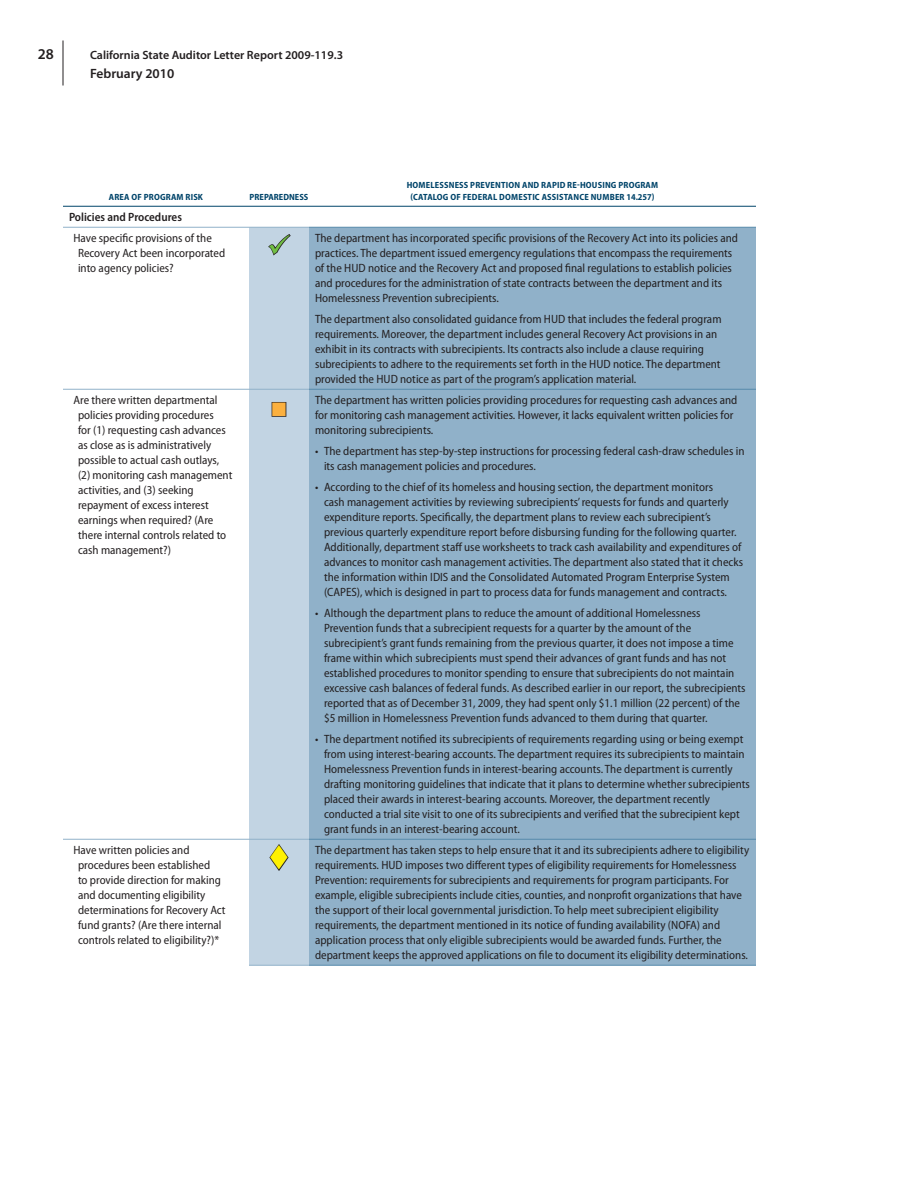
<style>
.page{position:relative;width:918px;height:1188px;background:#fff}
.page>*{position:absolute;margin:0;border:0;box-sizing:border-box;transform-origin:0 0}
.t1{font:600 15px "Myriad Pro";color:#231f20}
.t2{font:600 13.5px "Myriad Pro";color:#231f20}
.table_text{font:semi-condensed 12px/15px "Myriad Pro";color:#231f20}
.t3{font:600 12px "Myriad Pro";color:#231f20}
.table_text-2{font:600 semi-condensed 12px "Myriad Pro";color:#231f20}
.table_heads{font:700 semi-condensed 9px/12px "Myriad Pro";letter-spacing:.02em;color:#00446a;text-align:center}
</style>
<div class="page">
<hr style="left:63px;top:40px;width:1px;height:46px;background:#231f20">
<div style="left:249px;top:228px;width:60px;height:737px;background:#c2d4e3"></div>
<div style="left:309px;top:228px;width:447px;height:737px;background:#90b1c9"></div>
<hr style="left:63px;top:227px;width:186px;height:1px;background:#90b1c9">
<hr style="left:63px;top:389px;width:186px;height:1px;background:#90b1c9">
<hr style="left:63px;top:839px;width:186px;height:1px;background:#90b1c9">
<hr style="left:249px;top:227px;width:60px;height:1px;background:#90b1c9">
<hr style="left:249px;top:389px;width:60px;height:1px;background:#90b1c9">
<hr style="left:249px;top:839px;width:60px;height:1px;background:#90b1c9">
<hr style="left:249px;top:965px;width:60px;height:1px;background:#90b1c9">
<hr style="left:309px;top:227px;width:447px;height:1px;background:#568aab">
<hr style="left:309px;top:389px;width:447px;height:1px;background:#568aab">
<hr style="left:309px;top:839px;width:447px;height:1px;background:#568aab">
<hr style="left:309px;top:965px;width:447px;height:1px;background:#568aab">
<hr style="left:63px;top:206px;width:186px;height:1px;background:#00446a">
<hr style="left:249px;top:206px;width:60px;height:1px;background:#00446a">
<hr style="left:309px;top:206px;width:447px;height:1px;background:#00446a">
<div style="left:272px;top:402px;width:14px;height:15px;border:2px solid #231f20"></div>
<svg style="left:267px;top:233px;width:25px;height:24px"></svg>
<svg style="left:272px;top:402px;width:14px;height:14px"></svg>
<svg style="left:268px;top:843px;width:22px;height:29px"></svg>
<p class="t1" style="left:38px;top:44px;width:18px">28</p>
<p class="t3" style="left:90px;top:47px;width:255px">California State Auditor Letter Report 2009-119.3</p>
<p class="t2" style="left:90px;top:65px;width:86px">February 2010</p>
<p class="table_heads" style="left:109px;top:191px;width:96px">AREA OF PROGRAM RISK</p>
<p class="table_heads" style="left:250px;top:191px;width:60px">PREPAREDNESS</p>
<p class="table_heads" style="left:407px;top:179px;width:253px">HOMELESSNESS PREVENTION AND RAPID RE‑HOUSING PROGRAM (CATALOG OF FEDERAL DOMESTIC ASSISTANCE NUMBER 14.257)</p>
<p class="table_text-2" style="left:69px;top:211px;width:114px">Policies and Procedures</p>
<p class="table_text" style="left:78px;top:231px;width:149px;text-indent:-4px">Have specific provisions of the<br>Recovery Act been incorporated into agency policies?</p>
<p class="table_text" style="left:315px;top:231px;width:425px">The department has incorporated specific provisions of the Recovery Act into its policies and practices. The department issued emergency regulations that encompass the requirements of the HUD notice and the Recovery Act and proposed final regulations to establish policies and procedures for the administration of state contracts between the department and its Homelessness Prevention subrecipients.</p>
<p class="table_text" style="left:315px;top:312px;width:408px">The department also consolidated guidance from HUD that includes the federal program requirements. Moreover, the department includes general Recovery Act provisions in an exhibit in its contracts with subrecipients. Its contracts also include a clause requiring subrecipients to adhere to the requirements set forth in the HUD notice. The department provided the HUD notice as part of the program’s application material.</p>
<p class="table_text" style="left:78px;top:393px;width:156px;text-indent:-4px">Are there written departmental policies providing procedures<br>for (1) requesting cash advances as close as is administratively possible to actual cash outlays, (2) monitoring cash management activities, and (3) seeking repayment of excess interest earnings when required? (Are there internal controls related to cash management?)</p>
<p class="table_text" style="left:315px;top:393px;width:424px">The department has written policies providing procedures for requesting cash advances and for monitoring cash management activities. However, it lacks equivalent written policies for monitoring subrecipients.</p>
<p class="table_text" style="left:324px;top:444px;width:422px;text-indent:-9px">• The department has step‑by‑step instructions for processing federal cash-draw schedules in its cash management policies and procedures.</p>
<p class="table_text" style="left:324px;top:480px;width:421px;text-indent:-9px">• According to the chief of its homeless and housing section, the department monitors<br>cash management activities by reviewing subrecipients’requests for funds and quarterly expenditure reports. Specifically, the department plans to review each subrecipient’s previous quarterly expenditure report before disbursing funding for the following quarter.<br>Additionally, department staff use worksheets to track cash availability and expenditures of advances to monitor cash management activities. The department also stated that it checks the information within IDIS and the Consolidated Automated Program Enterprise System (CAPES), which is designed in part to process data for funds management and contracts.</p>
<p class="table_text" style="left:324px;top:606px;width:423px;text-indent:-9px">• Although the department plans to reduce the amount of additional Homelessness Prevention funds that a subrecipient requests for a quarter by the amount of the subrecipient’s grant funds remaining from the previous quarter, it does not impose a time frame within which subrecipients must spend their advances of grant funds and has not established procedures to monitor spending to ensure that subrecipients do not maintain excessive cash balances of federal funds. As described earlier in our report, the subrecipients reported that as of December 31, 2009, they had spent only $1.1 million (22 percent) of the $5 million in Homelessness Prevention funds advanced to them during that quarter.</p>
<p class="table_text" style="left:324px;top:732px;width:427px;text-indent:-9px">• The department notified its subrecipients of requirements regarding using or being exempt from using interest‑bearing accounts. The department requires its subrecipients to maintain Homelessness Prevention funds in interest-bearing accounts. The department is currently drafting monitoring guidelines that indicate that it plans to determine whether subrecipients placed their awards in interest-bearing accounts. Moreover, the department recently conducted a trial site visit to one of its subrecipients and verified that the subrecipient kept grant funds in an interest‑bearing account.</p>
<p class="table_text" style="left:78px;top:843px;width:149px;text-indent:-4px">Have written policies and procedures been established<br>to provide direction for making and documenting eligibility determinations for Recovery Act fund grants? (Are there internal controls related to eligibility?)*</p>
<p class="table_text" style="left:315px;top:843px;width:436px">The department has taken steps to help ensure that it and its subrecipients adhere to eligibility requirements. HUD imposes two different types of eligibility requirements for Homelessness Prevention: requirements for subrecipients and requirements for program participants. For example, eligible subrecipients include cities, counties, and nonprofit organizations that have the support of their local governmental jurisdiction. To help meet subrecipient eligibility requirements, the department mentioned in its notice of funding availability (NOFA) and application process that only eligible subrecipients would be awarded funds. Further, the department keeps the approved applications on file to document its eligibility determinations.</p>
</div>
